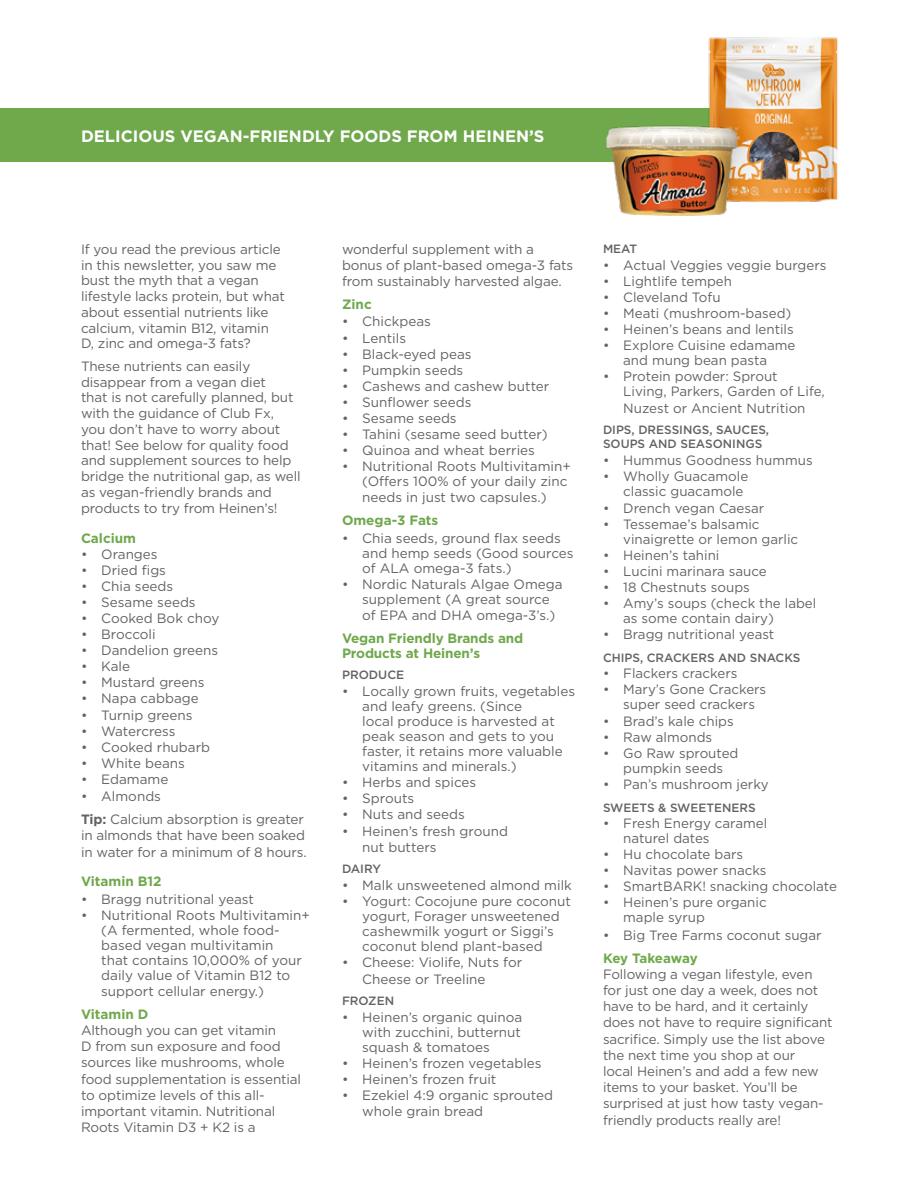
<style>
.page{position:relative;width:918px;height:1188px;background:#fff}
.page>*{position:absolute;margin:0;border:0;box-sizing:border-box;transform-origin:0 0}
.gotham_bold_subhead{font:700 16.5px "Gotham";color:#fff}
.body_copy{font:13.5px/16.2px "Gotham";color:#636366}
.gotham_bold_subhead_tight{font:700 13.5px/15px "Gotham";letter-spacing:-.01em;color:#70a84c}
.subheads2{font:500 12px/14.4px "Gotham";color:#636366}
.s1{font-weight:700}
</style>
<div class="page">
<div style="left:0;top:108px;width:786px;height:54px;background:#70a84c"></div>
<img style="left:708px;top:37px;width:130px;height:166px">
<img style="left:606px;top:94px;width:140px;height:122px">
<p class="gotham_bold_subhead" style="left:81px;top:125px;width:465px">DELICIOUS VEGAN-FRIENDLY FOODS FROM HEINEN’S</p>
<p class="body_copy" style="left:81px;top:241px;width:205px;line-height:15.8px">If you read the previous article in this newsletter, you saw me bust the myth that a vegan lifestyle lacks protein, but what about essential nutrients like calcium, vitamin B12, vitamin<br>D, zinc and omega-3 fats?</p>
<p class="body_copy" style="left:81px;top:358px;width:221px;line-height:15.8px">These nutrients can easily disappear from a vegan diet<br>that is not carefully planned, but with the guidance of Club Fx, you don’t have to worry about that! See below for quality food and supplement sources to help bridge the nutritional gap, as well as vegan-friendly brands and products to try from Heinen’s!</p>
<p class="gotham_bold_subhead_tight" style="left:81px;top:530px;width:57px">Calcium</p>
<p class="body_copy" style="left:81px;top:546px;width:78px">• Oranges</p>
<p class="body_copy" style="left:81px;top:562px;width:87px">• Dried figs</p>
<p class="body_copy" style="left:81px;top:578px;width:94px">• Chia seeds</p>
<p class="body_copy" style="left:81px;top:594px;width:116px">• Sesame seeds</p>
<p class="body_copy" style="left:81px;top:610px;width:140px">• Cooked Bok choy</p>
<p class="body_copy" style="left:81px;top:626px;width:76px">• Broccoli</p>
<p class="body_copy" style="left:81px;top:642px;width:139px">• Dandelion greens</p>
<p class="body_copy" style="left:81px;top:658px;width:51px">• Kale</p>
<p class="body_copy" style="left:81px;top:674px;width:125px">• Mustard greens</p>
<p class="body_copy" style="left:81px;top:690px;width:119px">• Napa cabbage</p>
<p class="body_copy" style="left:81px;top:706px;width:113px">• Turnip greens</p>
<p class="body_copy" style="left:81px;top:722px;width:96px">• Watercress</p>
<p class="body_copy" style="left:81px;top:739px;width:131px">• Cooked rhubarb</p>
<p class="body_copy" style="left:81px;top:755px;width:106px">• White beans</p>
<p class="body_copy" style="left:81px;top:771px;width:89px">• Edamame</p>
<p class="body_copy" style="left:81px;top:788px;width:82px">• Almonds</p>
<p class="body_copy" style="left:81px;top:811px;width:227px"><span class="s1">Tip:</span> Calcium absorption is greater in almonds that have been soaked in water for a minimum of 8 hours.</p>
<p class="gotham_bold_subhead_tight" style="left:81px;top:874px;width:82px">Vitamin B12</p>
<p class="body_copy" style="left:81px;top:890px;width:174px">• Bragg nutritional yeast</p>
<p class="body_copy" style="left:101px;top:907px;width:210px;line-height:15.3px;text-indent:-20px">• Nutritional Roots Multivitamin+ (A fermented, whole food&shy;based vegan multivitamin<br>that contains 10,000% of your daily value of Vitamin B12 to support cellular energy.)</p>
<p class="gotham_bold_subhead_tight" style="left:81px;top:1006px;width:69px">Vitamin D</p>
<p class="body_copy" style="left:81px;top:1022px;width:222px">Although you can get vitamin<br>D from sun exposure and food sources like mushrooms, whole food supplementation is essential to optimize levels of this all&shy;important vitamin. Nutritional<br>Roots Vitamin D3 + K2 is a</p>
<p class="body_copy" style="left:342px;top:241px;width:233px">wonderful supplement with a bonus of plant-based omega-3 fats from sustainably harvested algae.</p>
<p class="gotham_bold_subhead_tight" style="left:342px;top:297px;width:31px">Zinc</p>
<p class="body_copy" style="left:342px;top:313px;width:90px">• Chickpeas</p>
<p class="body_copy" style="left:342px;top:329px;width:66px">• Lentils</p>
<p class="body_copy" style="left:342px;top:345px;width:131px">• Black-eyed peas</p>
<p class="body_copy" style="left:342px;top:362px;width:123px">• Pumpkin seeds</p>
<p class="body_copy" style="left:342px;top:378px;width:209px">• Cashews and cashew butter</p>
<p class="body_copy" style="left:342px;top:394px;width:131px">• Sunflower seeds</p>
<p class="body_copy" style="left:342px;top:410px;width:116px">• Sesame seeds</p>
<p class="body_copy" style="left:342px;top:426px;width:207px">• Tahini (sesame seed butter)</p>
<p class="body_copy" style="left:342px;top:442px;width:194px">• Quinoa and wheat berries</p>
<p class="body_copy" style="left:362px;top:458px;width:210px;line-height:15.6px;text-indent:-20px">• Nutritional Roots Multivitamin+ (Offers 100% of your daily zinc needs in just two capsules.)</p>
<p class="gotham_bold_subhead_tight" style="left:342px;top:513px;width:98px">Omega-3 Fats</p>
<p class="body_copy" style="left:362px;top:530px;width:213px;line-height:15px;text-indent:-20px">• Chia seeds, ground flax seeds and hemp seeds (Good sources of ALA omega-3 fats.)</p>
<p class="body_copy" style="left:362px;top:576px;width:202px;line-height:15.6px;text-indent:-20px">• Nordic Naturals Algae Omega supplement (A great source of EPA and DHA omega-3’s.)</p>
<p class="gotham_bold_subhead_tight" style="left:342px;top:630px;width:183px">Vegan Friendly Brands and<br>Products at Heinen’s</p>
<p class="subheads2" style="left:342px;top:667px;width:64px">PRODUCE</p>
<p class="body_copy" style="left:362px;top:684px;width:214px;line-height:15px;text-indent:-20px">• Locally grown fruits, vegetables and leafy greens. (Since<br>local produce is harvested at peak season and gets to you faster, it retains more valuable vitamins and minerals.)</p>
<p class="body_copy" style="left:342px;top:774px;width:136px">• Herbs and spices</p>
<p class="body_copy" style="left:342px;top:790px;width:74px">• Sprouts</p>
<p class="body_copy" style="left:342px;top:806px;width:124px">• Nuts and seeds</p>
<p class="body_copy" style="left:362px;top:822px;width:147px;text-indent:-20px">• Heinen’s fresh ground nut butters</p>
<p class="subheads2" style="left:342px;top:861px;width:41px">DAIRY</p>
<p class="body_copy" style="left:342px;top:877px;width:231px">• Malk unsweetened almond milk</p>
<p class="body_copy" style="left:362px;top:894px;width:210px;line-height:15px;text-indent:-20px">• Yogurt: Cocojune pure coconut yogurt, Forager unsweetened cashewmilk yogurt or Siggi’s coconut blend plant-based</p>
<p class="body_copy" style="left:362px;top:954px;width:161px;text-indent:-20px">• Cheese: Violife, Nuts for<br>Cheese or Treeline</p>
<p class="subheads2" style="left:342px;top:993px;width:54px">FROZEN</p>
<p class="body_copy" style="left:362px;top:1009px;width:162px;line-height:15px;text-align:justify;text-indent:-20px">• Heinen’s organic quinoa with zucchini, butternut squash &amp; tomatoes</p>
<p class="body_copy" style="left:342px;top:1055px;width:201px">• Heinen’s frozen vegetables</p>
<p class="body_copy" style="left:342px;top:1071px;width:156px">• Heinen’s frozen fruit</p>
<p class="body_copy" style="left:362px;top:1087px;width:192px;text-indent:-20px">• Ezekiel 4:9 organic sprouted whole grain bread</p>
<p class="subheads2" style="left:603px;top:241px;width:36px">MEAT</p>
<p class="body_copy" style="left:603px;top:257px;width:225px">• Actual Veggies veggie burgers</p>
<p class="body_copy" style="left:603px;top:273px;width:131px">• Lightlife tempeh</p>
<p class="body_copy" style="left:603px;top:289px;width:119px">• Cleveland Tofu</p>
<p class="body_copy" style="left:603px;top:305px;width:190px">• Meati (mushroom-based)</p>
<p class="body_copy" style="left:603px;top:321px;width:192px">• Heinen’s beans and lentils</p>
<p class="body_copy" style="left:603px;top:338px;width:194px;line-height:15px;text-align:center">• Explore Cuisine edamame and mung bean pasta</p>
<p class="body_copy" style="left:623px;top:368px;width:203px;line-height:15.6px;text-indent:-20px">• Protein powder: Sprout<br>Living, Parkers, Garden of Life,<br>Nuzest or Ancient Nutrition</p>
<p class="subheads2" style="left:603px;top:422px;width:168px">DIPS, DRESSINGS, SAUCES,<br>SOUPS AND SEASONINGS</p>
<p class="body_copy" style="left:603px;top:452px;width:211px">• Hummus Goodness hummus</p>
<p class="body_copy" style="left:623px;top:469px;width:127px;line-height:15px;text-indent:-20px">• Wholly Guacamole classic guacamole</p>
<p class="body_copy" style="left:603px;top:499px;width:163px">• Drench vegan Caesar</p>
<p class="body_copy" style="left:623px;top:516px;width:177px;line-height:15px;text-indent:-20px">• Tessemae’s balsamic vinaigrette or lemon garlic</p>
<p class="body_copy" style="left:603px;top:547px;width:118px">• Heinen’s tahini</p>
<p class="body_copy" style="left:603px;top:563px;width:165px">• Lucini marinara sauce</p>
<p class="body_copy" style="left:603px;top:579px;width:148px">• 18 Chestnuts soups</p>
<p class="body_copy" style="left:623px;top:595px;width:195px;line-height:15px;text-indent:-20px">• Amy’s soups (check the label as some contain dairy)</p>
<p class="body_copy" style="left:603px;top:626px;width:173px">• Bragg nutritional yeast</p>
<p class="subheads2" style="left:603px;top:651px;width:199px">CHIPS, CRACKERS AND SNACKS</p>
<p class="body_copy" style="left:603px;top:665px;width:136px">• Flackers crackers</p>
<p class="body_copy" style="left:623px;top:682px;width:145px;line-height:15px;text-indent:-20px">• Mary’s Gone Crackers super seed crackers</p>
<p class="body_copy" style="left:603px;top:712px;width:132px">• Brad’s kale chips</p>
<p class="body_copy" style="left:603px;top:728px;width:111px">• Raw almonds</p>
<p class="body_copy" style="left:603px;top:745px;width:137px;line-height:15px;text-align:center">• Go Raw sprouted pumpkin seeds</p>
<p class="body_copy" style="left:603px;top:776px;width:167px">• Pan’s mushroom jerky</p>
<p class="subheads2" style="left:603px;top:800px;width:154px">SWEETS &amp; SWEETENERS</p>
<p class="body_copy" style="left:623px;top:816px;width:146px;line-height:15px;text-indent:-20px">• Fresh Energy caramel naturel dates</p>
<p class="body_copy" style="left:603px;top:846px;width:142px">• Hu chocolate bars</p>
<p class="body_copy" style="left:603px;top:862px;width:165px">• Navitas power snacks</p>
<p class="body_copy" style="left:603px;top:878px;width:235px">• SmartBARK! snacking chocolate</p>
<p class="body_copy" style="left:623px;top:895px;width:145px;line-height:15px;text-indent:-20px">• Heinen’s pure organic maple syrup</p>
<p class="body_copy" style="left:603px;top:927px;width:220px">• Big Tree Farms coconut sugar</p>
<p class="gotham_bold_subhead_tight" style="left:603px;top:950px;width:96px">Key Takeaway</p>
<p class="body_copy" style="left:603px;top:966px;width:231px">Following a vegan lifestyle, even for just one day a week, does not have to be hard, and it certainly does not have to require significant sacrifice. Simply use the list above the next time you shop at our<br>local Heinen’s and add a few new items to your basket. You’ll be surprised at just how tasty vegan&shy;friendly products really are!</p>
</div>
